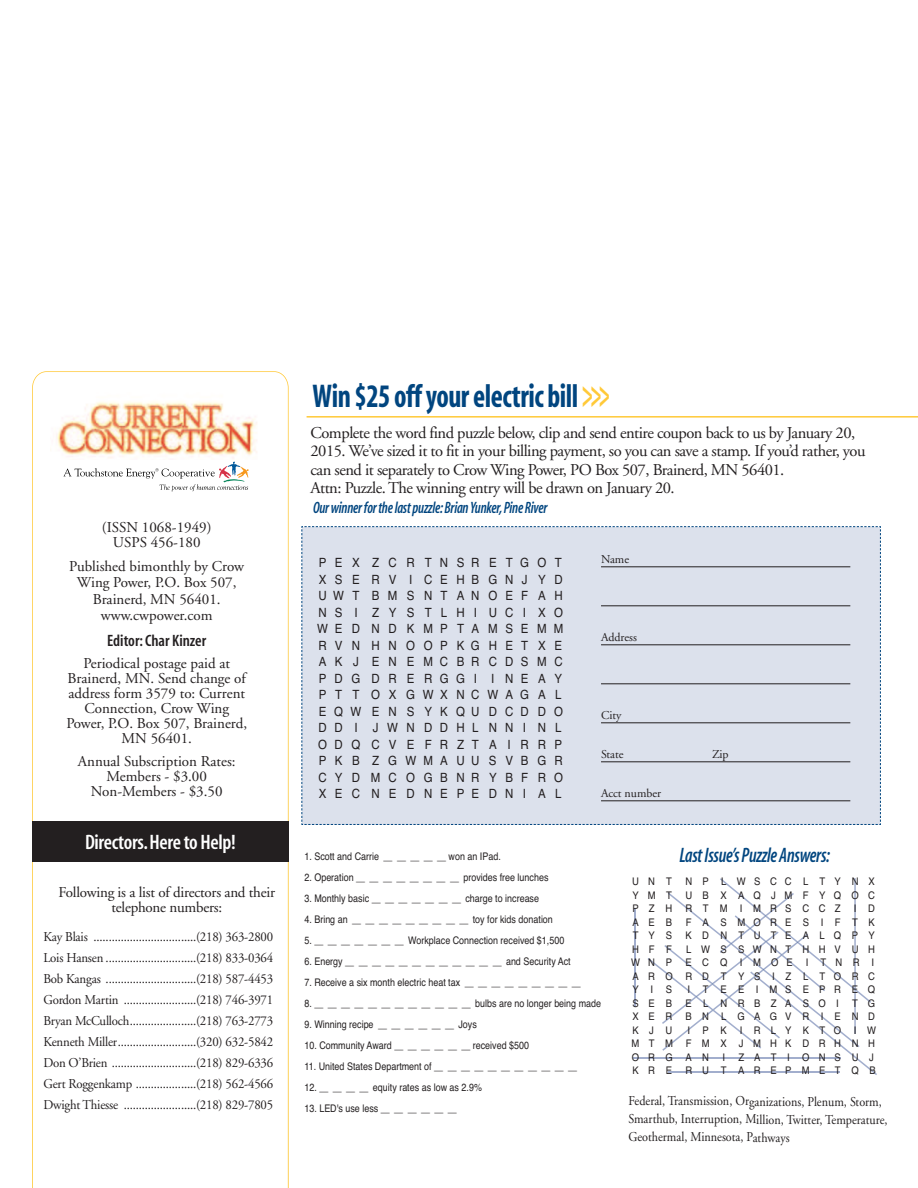
<style>
.page{position:relative;width:918px;height:1188px;background:#fff}
.page>*{position:absolute;margin:0;border:0;box-sizing:border-box;transform-origin:0 0}
.t1{font:700 condensed 33px "Myriad";letter-spacing:-.015em;color:#01457f;scale:.87 1}
.t2{font:italic 600 condensed 21px "Myriad";letter-spacing:-.015em;color:#01457f;scale:.87 1}
.t3{font:600 condensed 21px "Myriad";letter-spacing:-.015em;color:#fff}
.t4{font:16.5px/18.5px "Adobe Garamond";letter-spacing:-.03em;color:#231f20}
.t5{font:italic 600 condensed 16.5px "Myriad";letter-spacing:-.015em;color:#01457f;scale:.87 1}
.t6{font:600 condensed 16.5px "Myriad";color:#231f20}
.t7{font:15px/15px "Adobe Garamond";color:#231f20;text-align:center}
.t8{font:13.5px/21px "Adobe Garamond";letter-spacing:-.005em;color:#231f20;text-align:justify;scale:.95 1}
.t9{font:13.5px/18px "Adobe Garamond";letter-spacing:-.005em;color:#231f20;scale:.9 1}
.t10{font:12.75px/16.5px "Helvetica";letter-spacing:.735em;color:#231f20;scale:.9 1}
.t11{font:12px "Adobe Garamond";color:#231f20}
.t12{font:10.5px "Helvetica";color:#231f20;scale:.85 1}
.t13{font:10.5px/13.5px "Helvetica";color:#231f20;text-align:justify;scale:.9 1}
.t14{font:10.5px/13.5px "Helvetica";letter-spacing:1.085em;color:#231f20;scale:.9 1}
.t15{font:10.5px "Helvetica";letter-spacing:1.04em;color:#231f20;scale:.9 1}
.t16{font:10.5px "Helvetica";letter-spacing:1.125em;color:#231f20;scale:.9 1}
.t17{font:10.5px "Helvetica";letter-spacing:1.09em;color:#231f20;scale:.9 1}
.t18{font:10.5px "Helvetica";letter-spacing:.97em;color:#231f20;scale:.9 1}
.t19{font:10.5px "Helvetica";letter-spacing:1.17em;color:#231f20;scale:.9 1}
.t20{font:10.5px "Helvetica";letter-spacing:1.12em;color:#231f20;scale:.9 1}
.t21{font:10.5px "Helvetica";letter-spacing:1.095em;color:#231f20;scale:.9 1}
.t22{font:10.5px "Helvetica";letter-spacing:1.1em;color:#231f20;scale:.9 1}
.s1{font-size:39px;color:#ffc938}
</style>
<div class="page">
<svg style="left:33px;top:388px;width:255px;height:800px"></svg>
<svg style="left:32px;top:371px;width:257px;height:17px"></svg>
<div style="left:32px;top:822px;width:257px;height:40px;background:#231f20"></div>
<div style="left:51px;top:389px;width:212px;height:73px;background:#fff"></div>
<img style="left:56px;top:401px;width:201px;height:58px">
<div style="left:52px;top:460px;width:213px;height:36px;background:#fff"></div>
<svg style="left:63px;top:462px;width:186px;height:29px"></svg>
<div style="left:301px;top:526px;width:580px;height:299px;background:#dce1ec"></div>
<hr style="left:307px;top:416px;width:611px;height:2px;background:#ffc938">
<hr style="left:601px;top:566px;width:249px;height:1px;background:#231f20">
<hr style="left:601px;top:605px;width:249px;height:1px;background:#231f20">
<hr style="left:601px;top:644px;width:249px;height:1px;background:#231f20">
<hr style="left:601px;top:683px;width:249px;height:1px;background:#231f20">
<hr style="left:601px;top:722px;width:249px;height:1px;background:#231f20">
<hr style="left:601px;top:761px;width:249px;height:1px;background:#231f20">
<hr style="left:601px;top:800px;width:249px;height:1px;background:#231f20">
<hr style="left:634px;top:908px;width:2px;height:99px;background:#a2aecd">
<hr style="left:634px;top:1057px;width:207px;height:1px;background:#a2aecd">
<svg style="left:648px;top:878px;width:229px;height:197px"></svg>
<p class="t7" style="left:102px;top:521px;width:111px">(ISSN 1068-1949)<br>USPS 456-180</p>
<p class="t7" style="left:69px;top:559px;width:176px;line-height:16.5px">Published bimonthly by Crow<br>Wing Power, P.O. Box 507,<br>Brainerd, MN 56401. www.cwpower.com</p>
<p class="t6" style="left:107px;top:635px;width:101px">Editor:Char Kinzer</p>
<p class="t7" style="left:66px;top:657px;width:182px">Periodical postage paid at<br>Brainerd, MN. Send change of address form 3579 to: Current<br>Connection, Crow Wing<br>Power, P.O. Box 507, Brainerd,<br>MN 56401.</p>
<p class="t7" style="left:78px;top:755px;width:159px">Annual Subscription Rates:<br>Members - $3.00<br>Non-Members - $3.50</p>
<h2 class="t3" style="left:85px;top:835px;width:152px">Directors.Hereto Help!</h2>
<p class="t7" style="left:59px;top:887px;width:218px">Following is a list of directors and their telephone numbers:</p>
<p class="t8" style="left:43px;top:927px;width:243px">Kay Blais ..................................(218) 363-2800<br>Lois Hansen ..............................(218) 833-0364<br>Bob Kangas ..............................(218) 587-4453<br>Gordon Martin ........................(218) 746-3971<br>Bryan McCulloch......................(218) 763-2773<br>Kenneth Miller..........................(320) 632-5842<br>Don O’Brien ............................(218) 829-6336<br>Gert Roggenkamp ....................(218) 562-4566<br>Dwight Thiesse ........................(218) 829-7805</p>
<h1 class="t1" style="left:313px;top:385px;width:343px">Win $25 offyour electric bill<span class="s1">&gt;&gt;&gt;</span></h1>
<p class="t4" style="left:310px;top:425px;width:557px">Complete the word find puzzle below, clip and send entire coupon back to us by January 20, 2015. We’ve sized it to fit in your billing payment, so you can save a stamp. If you’d rather, you can send it separately to Crow Wing Power, PO Box 507, Brainerd, MN 56401.<br>Attn: Puzzle. The winning entry will be drawn on January 20.</p>
<p class="t5" style="left:313px;top:502px;width:271px">Ourwinnerforthelast puzzle:BrianYunker,Pine River</p>
<p class="t10" style="left:317px;top:555px;width:275px">PEX ZCRTNSRETGOT<br>XSE RV I CEHBGNJ YD<br>UWT BMSNTANOEF AH<br>NS I ZYSTLHI UCI XO<br>WED ND KMPTAMSEMM<br>RVN HNOOPKGHET XE<br>AK J EN EMCBRCDSMC<br>PDG DR ERGGI I NEAY<br>PT T OX GWXNCWAGAL<br>EQW EN S YKQUDCDDO<br>DD I JWNDDHL NNI NL<br>ODQ CV EFRZTA IRRP<br>PK B ZGWMAUUSVBGR<br>CYD MCOGBNRYBF RO<br>XEC NEDNEPEDNI AL</p>
<p class="t11" style="left:601px;top:555px;width:30px">Name</p>
<p class="t11" style="left:601px;top:633px;width:37px">Address</p>
<p class="t11" style="left:601px;top:711px;width:22px">City</p>
<p class="t11" style="left:601px;top:750px;width:24px">State</p>
<p class="t11" style="left:712px;top:750px;width:18px">Zip</p>
<p class="t11" style="left:601px;top:789px;width:62px">Acct number</p>
<p class="t12" style="left:304px;top:850px;width:233px">1. Scott and Carrie _ _ _ _ _ won an IPad.</p>
<p class="t12" style="left:304px;top:871px;width:289px">2. Operation _ _ _ _ _ _ _ _ provides free lunches</p>
<p class="t12" style="left:304px;top:892px;width:278px">3. Monthly basic _ _ _ _ _ _ _ charge to increase</p>
<p class="t12" style="left:304px;top:913px;width:294px">4. Bring an _ _ _ _ _ _ _ _ _ toy for kids donation</p>
<p class="t12" style="left:304px;top:934px;width:307px">5. _ _ _ _ _ _ _ Workplace Connection received $1,500</p>
<p class="t12" style="left:304px;top:955px;width:315px">6. Energy _ _ _ _ _ _ _ _ _ _ _ _ and Security Act</p>
<p class="t12" style="left:304px;top:976px;width:327px">7. Receive a six month electric heat tax _ _ _ _ _ _ _ _ _</p>
<p class="t12" style="left:304px;top:997px;width:351px">8. _ _ _ _ _ _ _ _ _ _ _ _ bulbs are no longer being made</p>
<p class="t12" style="left:304px;top:1018px;width:204px">9. Winning recipe _ _ _ _ _ _ Joys</p>
<p class="t12" style="left:304px;top:1039px;width:266px">10. Community Award _ _ _ _ _ _ received $500</p>
<p class="t12" style="left:304px;top:1060px;width:322px">11. United States Department of _ _ _ _ _ _ _ _ _ _ _</p>
<p class="t12" style="left:304px;top:1081px;width:210px">12. _ _ _ _ equity rates as low as 2.9%</p>
<p class="t12" style="left:304px;top:1102px;width:181px">13. LED's use less _ _ _ _ _ _</p>
<h2 class="t2" style="left:679px;top:848px;width:175px">LastIssue’s Puzzle Answers:</h2>
<p class="t13" style="left:632px;top:875px;width:46px">UNT</p>
<p class="t15" style="left:685px;top:876px;width:212px">NP LWSCC LTYNX</p>
<p class="t13" style="left:632px;top:889px;width:45px">YMT</p>
<p class="t14" style="left:632px;top:889px;width:271px;text-indent:53px">UB XAQJMFYQOC<br>PZH RTM IMRSCCZ</p>
<p class="t13" style="left:854px;top:902px;width:25px">I D</p>
<p class="t13" style="left:632px;top:916px;width:46px">AEB</p>
<p class="t16" style="left:686px;top:916px;width:211px">FASMORES IFTK</p>
<p class="t13" style="left:633px;top:929px;width:45px">TYS</p>
<p class="t17" style="left:686px;top:930px;width:212px">KDNTUTEALQPY</p>
<p class="t13" style="left:632px;top:943px;width:46px">HFF</p>
<p class="t18" style="left:686px;top:943px;width:211px">LWS SWNT HHV UH</p>
<p class="t13" style="left:631px;top:956px;width:47px">WN P</p>
<p class="t13" style="left:632px;top:956px;width:271px;text-indent:53px">ECQ IMOE I TNRI ARO RD TYS IZ LTORC YIS</p>
<p class="t19" style="left:687px;top:984px;width:210px">I TEEIMSEPREQ</p>
<p class="t13" style="left:632px;top:997px;width:46px">SEB</p>
<p class="t21" style="left:686px;top:997px;width:172px">EL NRBZASOI</p>
<p class="t13" style="left:852px;top:997px;width:27px">T G</p>
<p class="t13" style="left:632px;top:1010px;width:46px">XER</p>
<p class="t20" style="left:686px;top:1011px;width:212px">BN LGAGVRIEND</p>
<p class="t13" style="left:632px;top:1024px;width:46px">KJU</p>
<p class="t13" style="left:632px;top:1024px;width:273px;text-indent:56px">I PK IRLYKTO IW MTM FM X JMHK DRHNH ORG AN</p>
<p class="t13" style="left:722px;top:1051px;width:4px">I</p>
<p class="t22" style="left:738px;top:1051px;width:152px">ZATI ONSUJ</p>
<p class="t13" style="left:632px;top:1064px;width:46px">KRE</p>
<p class="t15" style="left:685px;top:1065px;width:213px">RU T AREPMETQB</p>
<p class="t9" style="left:628px;top:1093px;width:289px">Federal, Transmission, Organizations, Plenum, Storm,<br>Smarthub, Interruption, Million, Twitter, Temperature,<br>Geothermal, Minnesota, Pathways</p>
</div>
